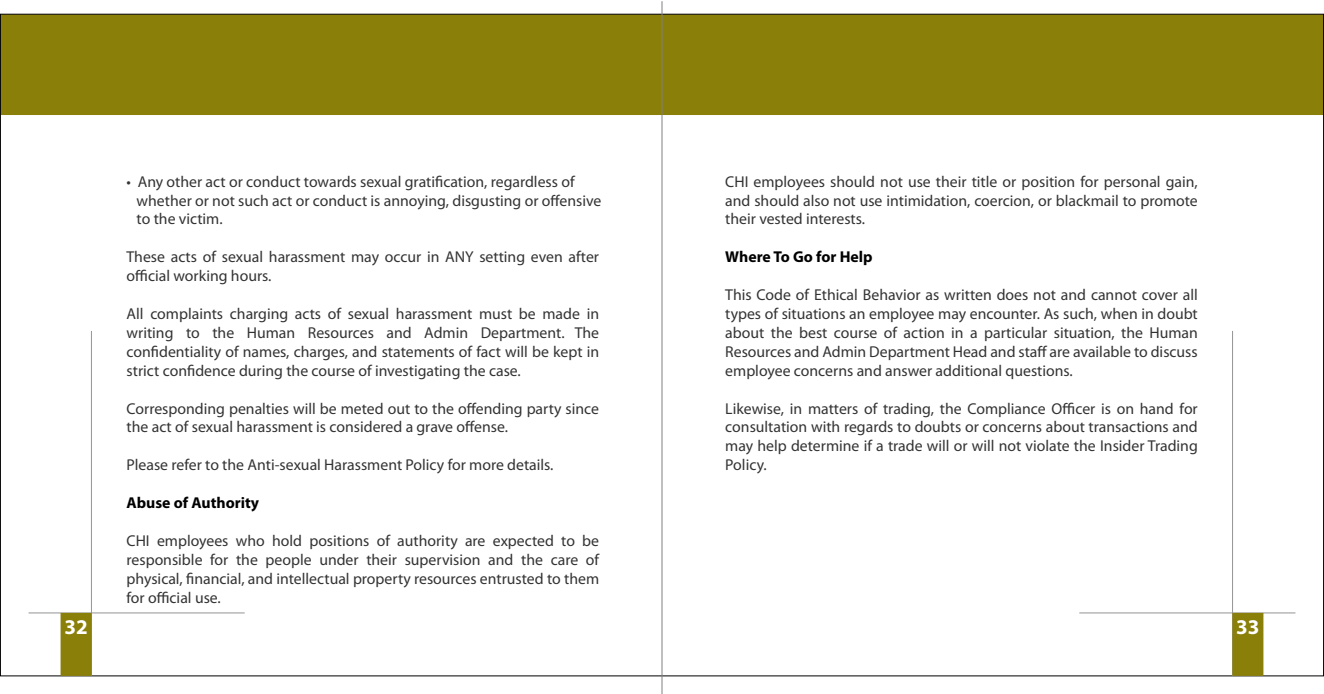
<style>
.page{position:relative;width:1324px;height:694px;background:#fff}
.page>*{position:absolute;margin:0;border:0;box-sizing:border-box;transform-origin:0 0}
.t1{font:700 21px "Myriad Pro";color:#fff}
.t2{font:15.75px/18.9px "Myriad Pro";color:#333;text-align:justify}
.t3{font:700 15.75px "Myriad Pro";color:#000}
</style>
<div class="page">
<div style="left:0;top:14px;width:1323px;height:101px;background:#8a7f09"></div>
<svg style="left:661px;top:1px;width:2px;height:693px"></svg>
<svg style="left:1079px;top:331px;width:217px;height:345px"></svg>
<div style="left:1232px;top:613px;width:31px;height:63px;background:#8a7f09"></div>
<svg style="left:28px;top:331px;width:217px;height:345px"></svg>
<div style="left:61px;top:613px;width:31px;height:63px;background:#8a7f09"></div>
<p class="t2" style="left:137px;top:172px;width:466px;text-align:left;text-indent:-10px">• Any other act or conduct towards sexual gratification, regardless of whether or not such act or conduct is annoying, disgusting or offensive to the victim.</p>
<p class="t2" style="left:127px;top:248px;width:474px">These acts of sexual harassment may occur in ANY setting even after official working hours.</p>
<p class="t2" style="left:127px;top:304px;width:474px">All complaints charging acts of sexual harassment must be made in writing to the Human Resources and Admin Department. The confidentiality of names, charges, and statements of fact will be kept in strict confidence during the course of investigating the case.</p>
<p class="t2" style="left:127px;top:399px;width:474px">Corresponding penalties will be meted out to the offending party since the act of sexual harassment is considered a grave offense.</p>
<p class="t2" style="left:127px;top:456px;width:428px">Please refer to the Anti-sexual Harassment Policy for more details.</p>
<p class="t3" style="left:127px;top:494px;width:134px">Abuse of Authority</p>
<p class="t2" style="left:127px;top:531px;width:474px">CHI employees who hold positions of authority are expected to be responsible for the people under their supervision and the care of physical, financial, and intellectual property resources entrusted to them for official use.</p>
<p class="t2" style="left:725px;top:172px;width:474px">CHI employees should not use their title or position for personal gain, and should also not use intimidation, coercion, or blackmail to promote their vested interests.</p>
<p class="t3" style="left:725px;top:248px;width:149px">Where To Go for Help</p>
<p class="t2" style="left:725px;top:286px;width:474px">This Code of Ethical Behavior as written does not and cannot cover all types of situations an employee may encounter. As such, when in doubt about the best course of action in a particular situation, the Human Resources and Admin Department Head and staff are available to discuss employee concerns and answer additional questions.</p>
<p class="t2" style="left:725px;top:399px;width:474px">Likewise, in matters of trading, the Compliance Officer is on hand for consultation with regards to doubts or concerns about transactions and may help determine if a trade will or will not violate the Insider Trading Policy.</p>
<h1 class="t1" style="left:64px;top:615px;width:25px">32</h1>
<h1 class="t1" style="left:1236px;top:615px;width:25px">33</h1>
</div>
